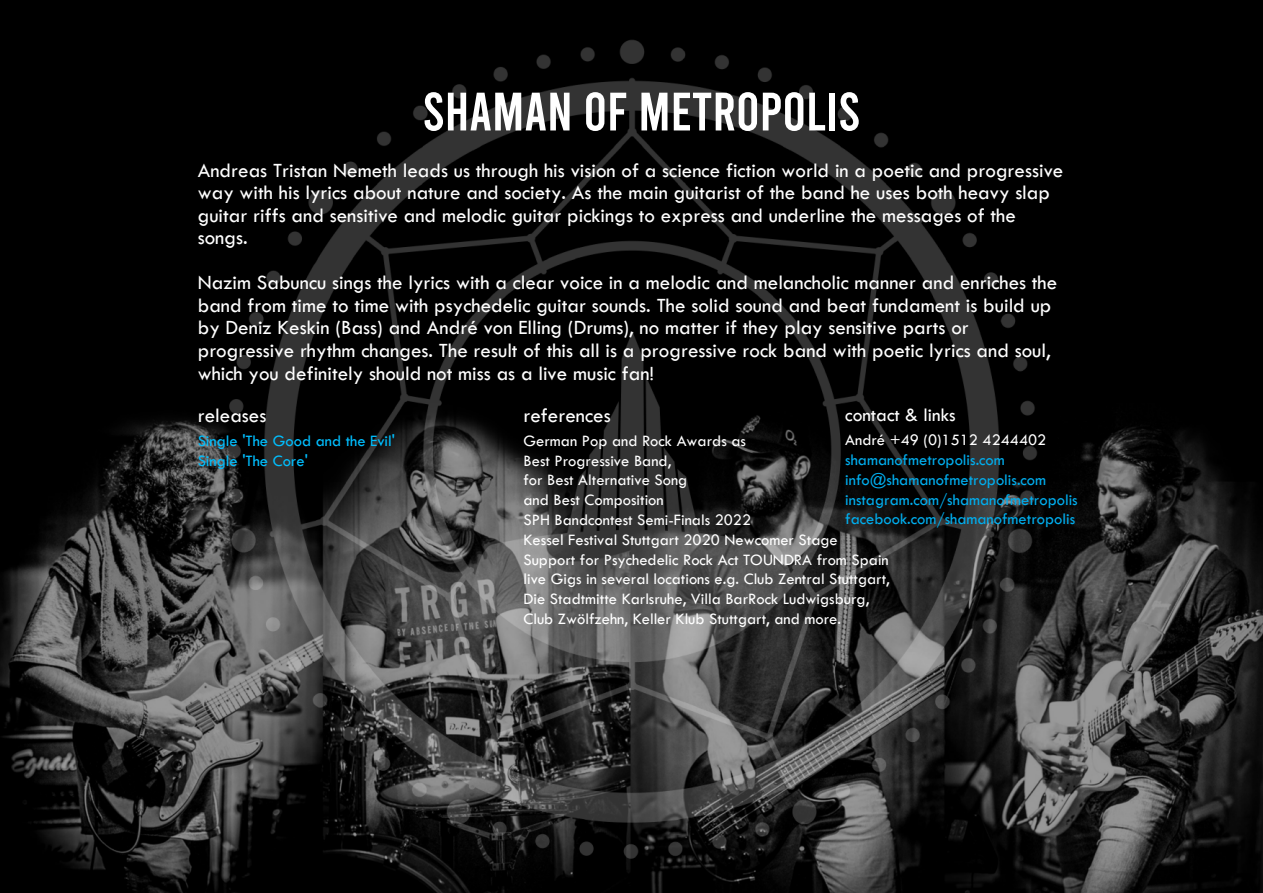
<style>
.page{position:relative;width:1263px;height:893px;background:#fff}
.page>*{position:absolute;margin:0;border:0;box-sizing:border-box;transform-origin:0 0}
.t1{font:54px "Bebas";color:#fff}
.t2{font:21px/22.5px "Tw Cen";color:#fff}
.t3{font:19.5px "Tw Cen";color:#fff}
.t4{font:16.5px/19.8px "Tw Cen";color:#fff}
.t5{font:16.5px/19.8px "Tw Cen";color:#00aeef}
.t6{font:16.5px/19.8px "Tw Cen";color:#00bfff}
.s1{color:#fff}
</style>
<div class="page">
<img style="left:0;top:0;width:1263px;height:892px">
<p class="t1" style="left:423px;top:85px;width:439px">SHAMAN OF METROPOLIS</p>
<p class="t2" style="left:198px;top:159px;width:867px">Andreas Tristan Nemeth leads us through his vision of a science fiction world in a poetic and progressive way with his lyrics about nature and society. As the main guitarist of the band he uses both heavy slap guitar riffs and sensitive and melodic guitar pickings to express and underline the messages of the songs.</p>
<p class="t2" style="left:198px;top:272px;width:861px">Nazim Sabuncu sings the lyrics with a clear voice in a melodic and melancholic manner and enriches the band from time to time with psychedelic guitar sounds. The solid sound and beat fundament is build up by Deniz Keskin (Bass) and André von Elling (Drums), no matter if they play sensitive parts or progressive rhythm changes. The result of this all is a progressive rock band with poetic lyrics and soul, which you definitely should not miss as a live music fan!</p>
<p class="t2" style="left:198px;top:404px;width:70px">releases</p>
<p class="t6" style="left:198px;top:431px;width:199px">Single 'The Good and the Evil'<br>Single 'The Core'</p>
<p class="t2" style="left:523px;top:404px;width:89px">references</p>
<p class="t4" style="left:523px;top:431px;width:368px">German Pop and Rock Awards as<br>Best Progressive Band,<br>for Best Alternative Song<br>and Best Composition<br>SPH Bandcontest Semi-Finals 2022<br>Kessel Festival Stuttgart 2020 Newcomer Stage Support for Psychedelic Rock Act TOUNDRA from Spain live Gigs in several locations e.g. Club Zentral Stuttgart, Die Stadtmitte Karlsruhe, Villa BarRock Ludwigsburg, Club Zwölfzehn, Keller Klub Stuttgart, and more.</p>
<p class="t3" style="left:845px;top:403px;width:112px">contact &amp; links</p>
<p class="t5" style="left:845px;top:430px;width:234px"><span class="s1">André +49 (0)1512 4244402 </span>shamanofmetropolis.com info@shamanofmetropolis.com instagram.com/shamanofmetropolis facebook.com/shamanofmetropolis</p>
</div>
